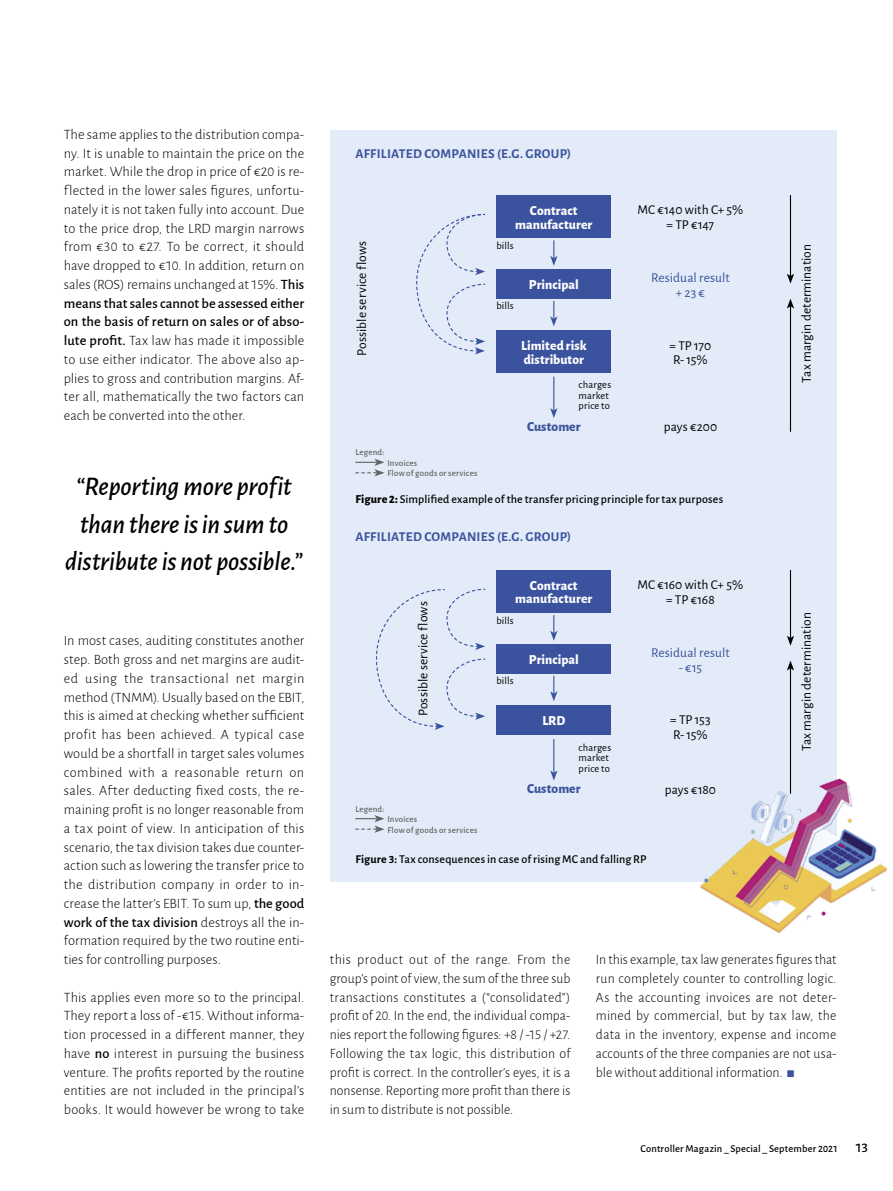
<style>
.page{position:relative;width:893px;height:1191px;background:#fff}
.page>*{position:absolute;margin:0;border:0;box-sizing:border-box;transform-origin:0 0}
.t1{font:italic 500 27px/37.5px "Alegreya Sans";letter-spacing:-.01em;color:#000;text-align:center}
.t2{font:300 14.25px/18.8px "Alegreya Sans";letter-spacing:.005em;color:#000;text-align:justify}
.t3{font:13.5px/14.7px "Alegreya Sans";letter-spacing:.005em;color:#000;text-align:center}
.t4{font:800 13.5px/13.5px "Alegreya Sans";letter-spacing:.005em;color:#fff;text-align:center}
.t5{font:700 13.5px "Alegreya Sans";letter-spacing:.015em;color:#3b539e}
.t6{font:13.5px/14.7px "Alegreya Sans";letter-spacing:.005em;color:#3b539e;text-align:center}
.t7{font:800 13.5px "Alegreya Sans";letter-spacing:.005em;color:#3b539e}
.t8{font:500 12px "Alegreya Sans";letter-spacing:.01em;color:#000}
.t9{font:10.5px/10.5px "Alegreya Sans";letter-spacing:.015em;color:#000}
.t10{font:500 10.5px "Alegreya Sans";letter-spacing:.015em;color:#000}
.t11{font:500 9px/10.5px "Alegreya Sans";letter-spacing:.02em;color:#636363}
.s1{font-weight:500}
.s2{font-weight:800}
.s3{font-weight:700}
.s4{color:#3b539e}
.s5{font-size:14.25px}
</style>
<div class="page">
<div style="left:330px;top:130px;width:506px;height:751px;background:#e2ebf7"></div>
<svg style="left:355px;top:458px;width:29px;height:18px"></svg>
<svg style="left:355px;top:815px;width:29px;height:18px"></svg>
<div style="left:496px;top:195px;width:115px;height:43px;background:#3b539e"></div>
<div style="left:496px;top:570px;width:115px;height:42px;background:#3b539e"></div>
<div style="left:496px;top:330px;width:115px;height:43px;background:#3b539e"></div>
<div style="left:496px;top:269px;width:115px;height:30px;background:#3b539e"></div>
<div style="left:496px;top:644px;width:115px;height:29px;background:#3b539e"></div>
<div style="left:496px;top:705px;width:115px;height:30px;background:#3b539e"></div>
<svg style="left:550px;top:240px;width:7px;height:26px"></svg>
<svg style="left:550px;top:615px;width:7px;height:26px"></svg>
<svg style="left:550px;top:301px;width:7px;height:25px"></svg>
<svg style="left:550px;top:676px;width:7px;height:25px"></svg>
<hr style="left:790px;top:195px;width:1px;height:81px;background:#000">
<svg style="left:787px;top:274px;width:7px;height:10px"></svg>
<hr style="left:790px;top:570px;width:1px;height:68px;background:#000">
<svg style="left:787px;top:635px;width:7px;height:10px"></svg>
<hr style="left:790px;top:306px;width:1px;height:126px;background:#000">
<svg style="left:787px;top:298px;width:7px;height:10px"></svg>
<hr style="left:790px;top:668px;width:1px;height:125px;background:#000">
<svg style="left:787px;top:660px;width:7px;height:10px"></svg>
<hr style="left:553px;top:377px;width:1px;height:33px;background:#3b539e">
<svg style="left:550px;top:408px;width:7px;height:10px"></svg>
<hr style="left:553px;top:739px;width:1px;height:34px;background:#3b539e">
<svg style="left:550px;top:770px;width:7px;height:10px"></svg>
<svg style="left:416px;top:213px;width:70px;height:141px"></svg>
<svg style="left:376px;top:588px;width:110px;height:142px"></svg>
<img style="left:581px;top:774px;width:306px;height:159px">
<p class="t2" style="left:64px;top:124px;width:242px">The same applies to the distribution compa&shy;ny. It is unable to maintain the price on the market. While the drop in price of €20 is re&shy;flected in the lower sales figures, unfortu&shy;nately it is not taken fully into account. Due to the price drop, the LRD margin narrows from €30 to €27. To be correct, it should have dropped to €10. In addition, return on sales (ROS) remains unchanged at 15%. <span class="s1">This means that sales cannot be assessed either on the basis of return on sales or of abso&shy;lute profit.</span> Tax law has made it impossible to use either indicator. The above also ap&shy;plies to gross and contribution margins. Af&shy;ter all, mathematically the two factors can each be converted into the other.</p>
<h1 class="t1" style="left:65px;top:466px;width:239px">“Reporting more profit than there is in sum to distribute is not possible.”</h1>
<p class="t2" style="left:64px;top:631px;width:242px">In most cases, auditing constitutes another step. Both gross and net margins are audit&shy;ed using the transactional net margin method (TNMM). Usually based on the EBIT, this is aimed at checking whether sufficient profit has been achieved. A typical case would be a shortfall in target sales volumes combined with a reasonable return on sales. After deducting fixed costs, the re&shy;maining profit is no longer reasonable from a tax point of view. In anticipation of this scenario, the tax division takes due counter&shy;action such as lowering the transfer price to the distribution company in order to in&shy;crease the latter’s EBIT. To sum up, <span class="s1">the good work of the tax division</span> destroys all the in&shy;formation required by the two routine enti&shy;ties for controlling purposes.</p>
<p class="t2" style="left:64px;top:987px;width:242px">This applies even more so to the principal.<br>They report a loss of -€15. Without informa&shy;tion processed in a different manner, they have <span class="s1">no</span> interest in pursuing the business venture. The profits reported by the routine entities are not included in the principal’s books. It would however be wrong to take</p>
<p class="t5" style="left:355px;top:143px;width:217px">AFFILIATED COMPANIES (E.G. GROUP)</p>
<p class="t4" style="left:515px;top:203px;width:79px">Contract manufacturer</p>
<p class="t3" style="left:637px;top:202px;width:107px">MC €140 with C+ 5% = TP €147</p>
<p class="t3" style="left:354px;top:356px;width:117px;rotate:-90deg">Possible service flows</p>
<p class="t3" style="left:798px;top:383px;width:140px;rotate:-90deg">Tax margin determination</p>
<p class="t9" style="left:496px;top:239px;width:19px">bills</p>
<p class="t6" style="left:651px;top:269px;width:80px">Residual result + 23 €</p>
<p class="t4" style="left:529px;top:277px;width:51px">Principal</p>
<p class="t9" style="left:496px;top:300px;width:19px">bills</p>
<p class="t4" style="left:521px;top:338px;width:67px;text-align:left">Limited risk distributor</p>
<p class="t3" style="left:670px;top:337px;width:43px;text-align:left">= TP 170<br>R- 15%</p>
<p class="t9" style="left:579px;top:379px;width:34px">charges market price to</p>
<p class="t11" style="left:355px;top:447px;width:31px">Legend:</p>
<p class="t11" style="left:387px;top:457px;width:92px">Invoices<br>Flowof goods orservices</p>
<p class="t7" style="left:527px;top:416px;width:55px">Customer</p>
<p class="t3" style="left:664px;top:418px;width:55px">pays €200</p>
<p class="t8" style="left:355px;top:490px;width:369px"><span class="s2">Figure 2:</span> Simplified example of the transfer pricing principle fortax purposes</p>
<p class="t5" style="left:355px;top:527px;width:217px">AFFILIATED COMPANIES (E.G. GROUP)</p>
<p class="t3" style="left:415px;top:716px;width:117px;rotate:-90deg">Possible service flows</p>
<p class="t11" style="left:355px;top:803px;width:31px">Legend:</p>
<p class="t4" style="left:515px;top:578px;width:79px">Contract manufacturer</p>
<p class="t9" style="left:496px;top:614px;width:19px">bills</p>
<p class="t9" style="left:496px;top:675px;width:19px">bills</p>
<p class="t4" style="left:529px;top:651px;width:51px">Principal</p>
<p class="t4" style="left:542px;top:713px;width:24px">LRD</p>
<p class="t9" style="left:579px;top:741px;width:34px">charges market price to</p>
<p class="t7" style="left:527px;top:778px;width:55px">Customer</p>
<p class="t3" style="left:638px;top:577px;width:107px">MC €160 with C+ 5% = TP €168</p>
<p class="t6" style="left:651px;top:644px;width:80px">Residual result</p>
<p class="t6" style="left:679px;top:659px;width:25px">- €15</p>
<p class="t3" style="left:670px;top:712px;width:42px;text-align:left">= TP 153<br>R- 15%</p>
<p class="t3" style="left:665px;top:781px;width:53px">pays €180</p>
<p class="t11" style="left:387px;top:813px;width:92px">Invoices<br>Flowof goods orservices</p>
<p class="t8" style="left:355px;top:850px;width:293px"><span class="s3">Figure 3:</span> Tax consequencesin case ofrising MC and falling RP</p>
<p class="t3" style="left:798px;top:751px;width:140px;rotate:-90deg">Tax margin determination</p>
<p class="t2" style="left:330px;top:949px;width:242px">this product out of the range. From the group’s point of view, the sum of the three sub transactions constitutes a (“consolidated”) profit of 20. In the end, the individual compa&shy;nies report the following figures: +8 / -15 / +27.<br>Following the tax logic, this distribution of profit is correct. In the controller’s eyes, it is a nonsense. Reporting more profit than there is in sum to distribute is not possible.</p>
<p class="t2" style="left:596px;top:949px;width:242px">In this example, tax law generates figures that run completely counter to controlling logic.<br>As the accounting invoices are not deter&shy;mined by commercial, but by tax law, the data in the inventory, expense and income accounts of the three companies are not usa&shy;ble without additional information. <span class="s4">f</span></p>
<p class="t10" style="left:640px;top:1140px;width:229px">Controller Magazin _ Special _ September 2021 <span class="s5">13</span></p>
</div>
